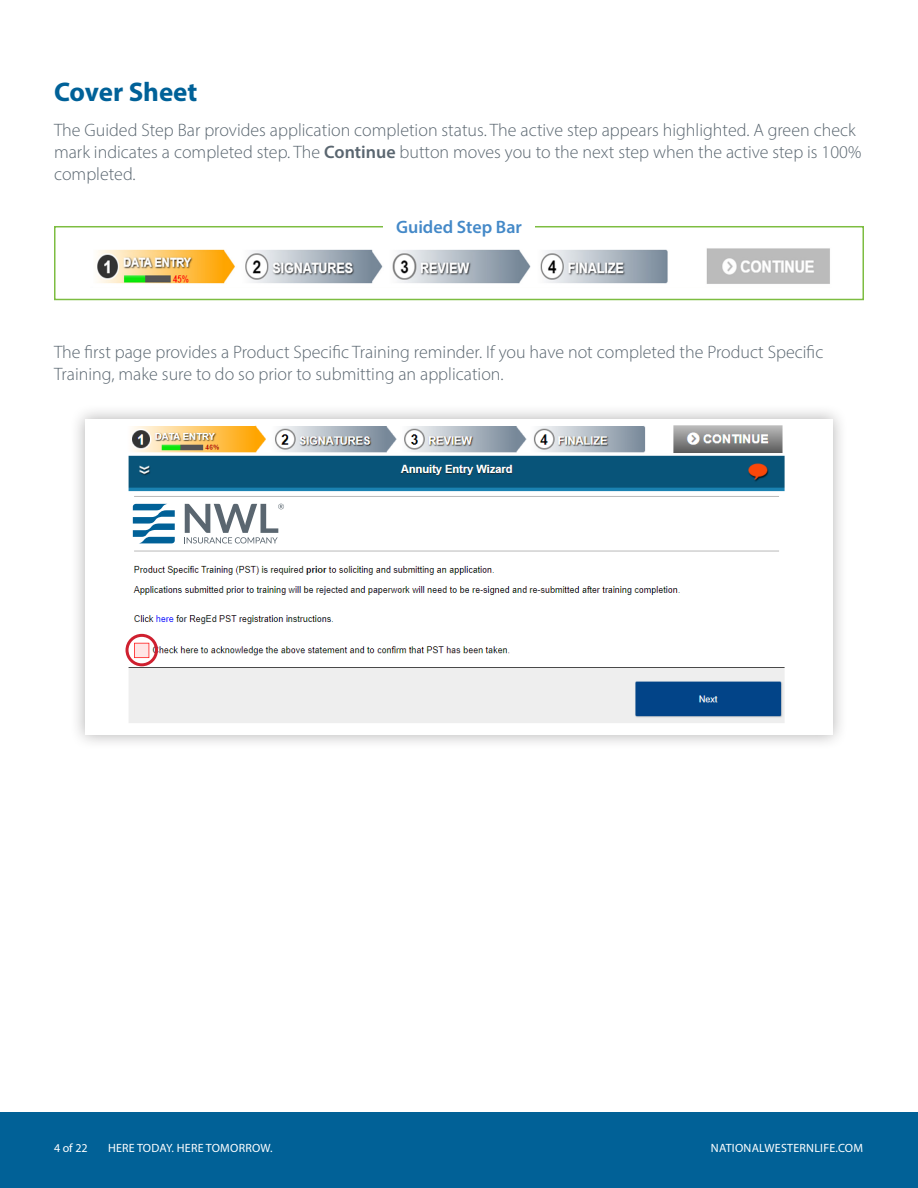
<style>
.page{position:relative;width:918px;height:1188px;background:#fff}
.page>*{position:absolute;margin:0;border:0;box-sizing:border-box;transform-origin:0 0}
.t1{font:700 27px "Myriad Pro";color:#006198}
.t2{font:300 18px/21.6px "Myriad Pro";color:#5a6670}
.t3{font:600 18px "Myriad Pro";color:#4489c8}
.t4{font:12px "Myriad Pro";letter-spacing:.02em;color:#fff}
.s1{font-weight:600}
</style>
<div class="page">
<div style="left:0;top:1112px;width:918px;height:76px;background:#016197"></div>
<div style="left:54px;top:226px;width:810px;height:74px;border:2px solid #7dbd41"></div>
<div style="left:383px;top:208px;width:152px;height:32px;background:#fff"></div>
<img style="left:97px;top:248px;width:733px;height:36px">
<div style="left:70px;top:404px;width:778px;height:346px;background:#231f20;opacity:.35"></div>
<img style="left:85px;top:419px;width:748px;height:316px">
<div style="left:126px;top:634px;width:32px;height:32px;border:3px solid #cf202f;border-radius:50%"></div>
<div style="left:126px;top:499px;width:157px;height:50px;background:#fff"></div>
<svg style="left:133px;top:504px;width:42px;height:39px"></svg>
<svg style="left:184px;top:504px;width:100px;height:40px"></svg>
<p class="t1" style="left:54px;top:75px;width:145px">Cover Sheet</p>
<p class="t2" style="left:54px;top:119px;width:809px">The Guided Step Bar provides application completion status. The active step appears highlighted. A green check mark indicates a completed step. The <span class="s1">Continue</span> button moves you to the next step when the active step is 100% completed.</p>
<p class="t3" style="left:396px;top:215px;width:127px">Guided Step Bar</p>
<p class="t2" style="left:54px;top:341px;width:771px">The first page provides a Product Specific Training reminder. If you have not completed the Product Specific<br>Training, make sure to do so prior to submitting an application.</p>
<p class="t4" style="left:54px;top:1141px;width:35px">4 of 22</p>
<p class="t4" style="left:108px;top:1141px;width:166px">HERE TODAY. HERE TOMORROW.</p>
<p class="t4" style="left:711px;top:1141px;width:154px">NATIONALWESTERNLIFE.COM</p>
</div>
